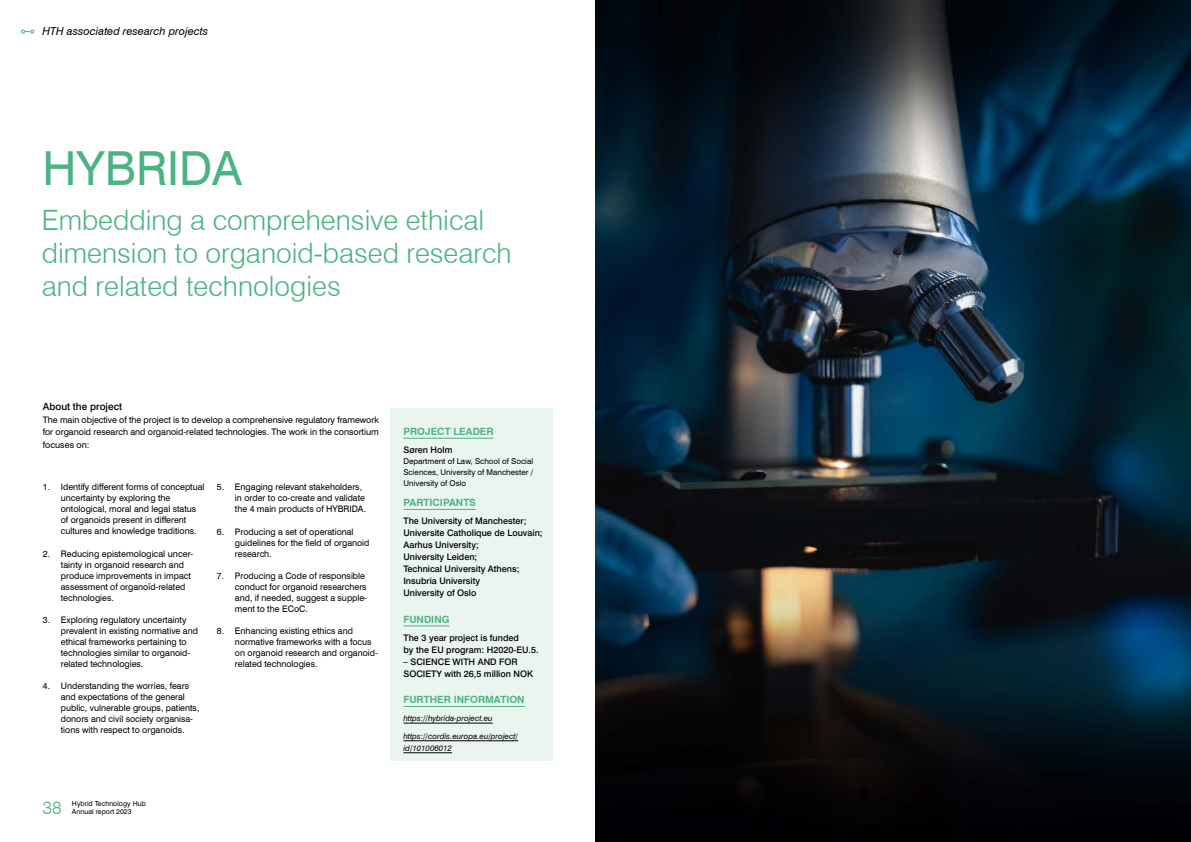
<style>
.page{position:relative;width:1191px;height:842px;background:#fff}
.page>*{position:absolute;margin:0;border:0;box-sizing:border-box;transform-origin:0 0}
.A_innhold_undertittelb{font:47px "Swiss 721 BT";color:#4ab381}
.Tittel02{font:300 28px/33px "Swiss 721 BT";color:#4ab381}
.t1{font:300 18px "Swiss 721 BT";color:#4ab381}
.t2{font:italic 11px "Swiss 721 BT";color:#000}
.HTH_associated_tittel{font:700 10px "Swiss 721 BT";color:#4ab381}
.Mellom_rette_marger{font:500 10px "Swiss 721 BT";color:#000}
.Brødtekst_suisse{font:9px/11px "Swiss 721 BT";color:#000}
.HTH_associated_navn{font:500 9px/12px "Swiss 721 BT";color:#000}
.HTH_associated_stilling{font:8px/11px "Swiss 721 BT";color:#000;text-align:justify}
.HTH_associated_link{font:italic 8px/12px "Swiss 721 BT";color:#000}
.t3{font:7px "Swiss 721 BT";color:#000}
</style>
<div class="page">
<img style="left:595px;top:0;width:596px;height:842px">
<div style="left:391px;top:408px;width:162px;height:353px;background:#ebf5f0"></div>
<hr style="left:403px;top:438px;width:90px;height:1px;background:#4ab381">
<hr style="left:403px;top:509px;width:73px;height:1px;background:#4ab381">
<hr style="left:403px;top:625px;width:46px;height:1px;background:#4ab381">
<hr style="left:403px;top:706px;width:122px;height:1px;background:#4ab381">
<hr style="left:403px;top:723px;width:89px;height:1px;background:#000">
<hr style="left:403px;top:740px;width:115px;height:1px;background:#000">
<hr style="left:403px;top:752px;width:49px;height:1px;background:#000">
<svg style="left:21px;top:30px;width:13px;height:3px"></svg>
<p class="t2" style="left:43px;top:24px;width:167px">HTH associated research projects</p>
<p class="A_innhold_undertittelb" style="left:43px;top:139px;width:201px">HYBRIDA</p>
<p class="Tittel02" style="left:42px;top:203px;width:471px">Embedding a comprehensive ethical dimension to organoid-based research and related technologies</p>
<p class="Mellom_rette_marger" style="left:43px;top:401px;width:81px">About the project</p>
<p class="Brødtekst_suisse" style="left:43px;top:413px;width:337px;line-height:12.5px;text-align:justify">The main objective of the project is to develop a comprehensive regulatory framework for organoid research and organoid-related technologies. The work in the consortium focuses on:</p>
<p class="Brødtekst_suisse" style="left:61px;top:481px;width:145px;text-indent:-18px">1. Identify different forms of conceptual uncertainty by exploring the ontological, moral and legal status of organoids present in different cultures and knowledge traditions.</p>
<p class="Brødtekst_suisse" style="left:61px;top:548px;width:134px;text-indent:-18px">2. Reducing epistemological uncer&shy;tainty in organoid research and produce improvements in impact assessment of organoïd-related technologies.</p>
<p class="Brødtekst_suisse" style="left:61px;top:614px;width:139px;text-indent:-18px">3. Exploring regulatory uncertainty prevalent in existing normative and ethical frameworks pertaining to technologies similar to organoid&shy;related technologies.</p>
<p class="Brødtekst_suisse" style="left:61px;top:680px;width:140px;text-indent:-18px">4. Understanding the worries, fears and expectations of the general public, vulnerable groups, patients, donors and civil society organisa&shy;tions with respect to organoids.</p>
<p class="Brødtekst_suisse" style="left:235px;top:481px;width:133px;text-indent:-18px">5. Engaging relevant stakeholders, in order to co-create and validate the 4 main products of HYBRIDA.</p>
<p class="Brødtekst_suisse" style="left:235px;top:526px;width:136px;text-indent:-18px">6. Producing a set of operational guidelines for the field of organoid research.</p>
<p class="Brødtekst_suisse" style="left:235px;top:570px;width:134px;text-indent:-18px">7. Producing a Code of responsible conduct for organoid researchers and, if needed, suggest a supple&shy;ment to the ECoC.</p>
<p class="Brødtekst_suisse" style="left:235px;top:625px;width:144px;text-indent:-18px">8. Enhancing existing ethics and normative frameworks with a focus on organoid research and organoid&shy;related technologies.</p>
<p class="t3" style="left:72px;top:799px;width:75px">Hybrid Technology Hub</p>
<h3 class="t1" style="left:43px;top:797px;width:21px">38</h3>
<p class="t3" style="left:72px;top:807px;width:61px">Annual report 2023</p>
<p class="HTH_associated_tittel" style="left:403px;top:426px;width:92px">PROJECT LEADER</p>
<p class="HTH_associated_navn" style="left:403px;top:444px;width:51px">Søren Holm</p>
<p class="HTH_associated_stilling" style="left:403px;top:455px;width:131px">Department of Law, School of Social Sciences, University of Manchester / University of Oslo</p>
<p class="HTH_associated_tittel" style="left:403px;top:497px;width:74px">PARTICIPANTS</p>
<p class="HTH_associated_navn" style="left:403px;top:515px;width:141px">The University of Manchester;<br>Universite Catholique de Louvain;<br>Aarhus University;<br>University Leiden;<br>Technical University Athens;<br>Insubria University</p>
<p class="HTH_associated_navn" style="left:403px;top:587px;width:74px">University of Oslo</p>
<p class="HTH_associated_tittel" style="left:403px;top:613px;width:48px">FUNDING</p>
<p class="HTH_associated_navn" style="left:403px;top:631px;width:137px">The 3 year project is funded<br>by the EU program: H2020-EU.5.</p>
<p class="HTH_associated_navn" style="left:403px;top:655px;width:131px">– SCIENCE WITH AND FOR<br>SOCIETY with 26,5 million NOK</p>
<p class="HTH_associated_tittel" style="left:403px;top:694px;width:123px">FURTHER INFORMATION</p>
<p class="HTH_associated_link" style="left:403px;top:712px;width:91px">https://hybrida-project.eu</p>
<p class="HTH_associated_link" style="left:403px;top:730px;width:116px">https://cordis.europa.eu/project/ id/101006012</p>
</div>
